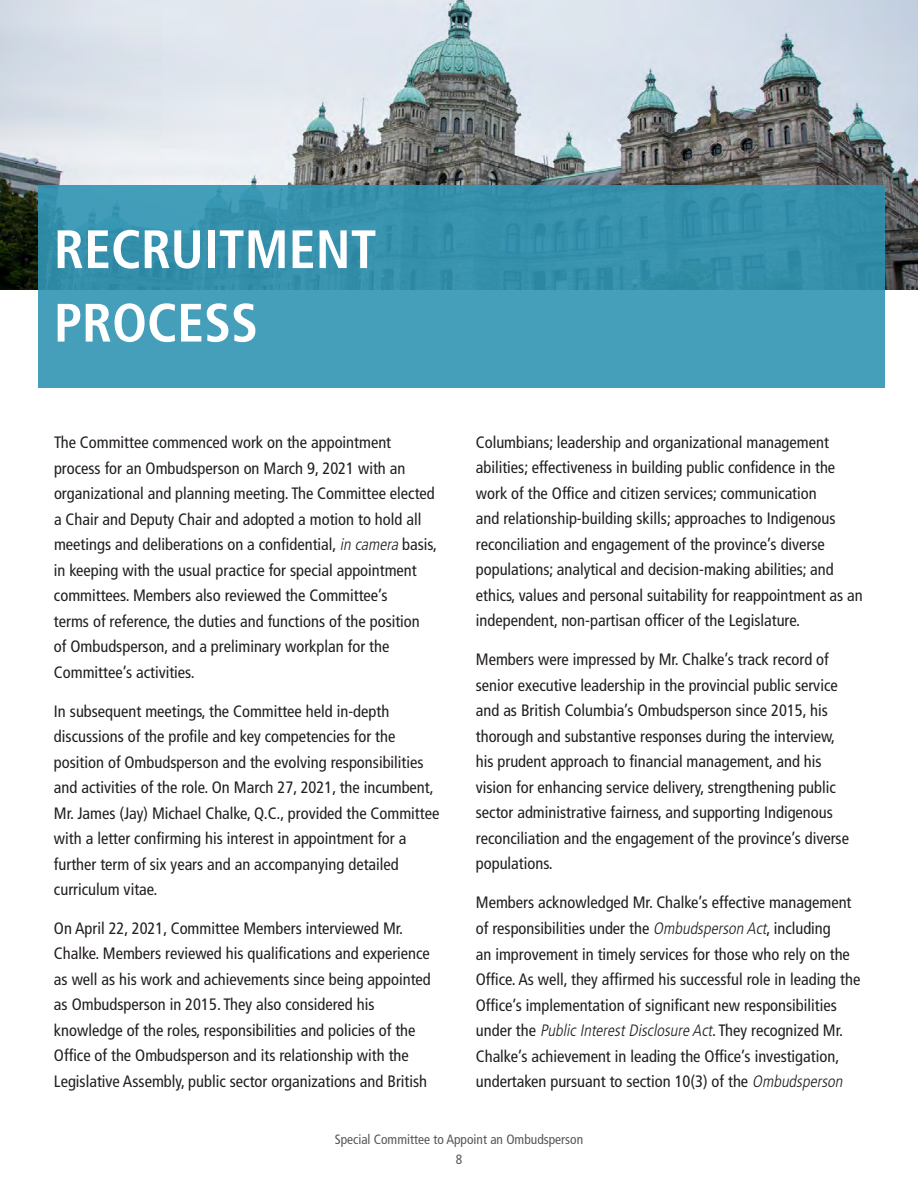
<style>
.page{position:relative;width:918px;height:1188px;background:#fff}
.page>*{position:absolute;margin:0;border:0;box-sizing:border-box;transform-origin:0 0}
.Section_Heading{font:700 condensed 54px/73.5px "Frutiger LT Std";color:#fff}
.Body_Text-Final{font:condensed 16.5px/25.5px "Frutiger LT Std";color:#231f20}
.t1{font:condensed 13.5px/20.1px "Frutiger LT Std";color:#57585a;text-align:center}
.s1{font-weight:300;font-style:italic}
</style>
<div class="page">
<img style="left:0;top:0;width:918px;height:290px">
<svg style="left:38px;top:186px;width:847px;height:202px;background:#3d97b3"></svg>
<p class="Section_Heading" style="left:54px;top:213px;width:324px">RECRUITMENT<br>PROCESS</p>
<p class="Body_Text-Final" style="left:54px;top:430px;width:384px">The Committee commenced work on the appointment process for an Ombudsperson on March 9, 2021 with an organizational and planning meeting. The Committee elected a Chair and Deputy Chair and adopted a motion to hold all meetings and deliberations on a confidential, <span class="s1">in camera</span> basis, in keeping with the usual practice for special appointment committees. Members also reviewed the Committee’s<br>terms of reference, the duties and functions of the position<br>of Ombudsperson, and a preliminary workplan for the Committee’s activities.</p>
<p class="Body_Text-Final" style="left:54px;top:698px;width:387px">In subsequent meetings, the Committee held in-depth discussions of the profile and key competencies for the position of Ombudsperson and the evolving responsibilities and activities of the role. On March 27, 2021, the incumbent, Mr. James (Jay) Michael Chalke, Q.C., provided the Committee with a letter confirming his interest in appointment for a further term of six years and an accompanying detailed curriculum vitae.</p>
<p class="Body_Text-Final" style="left:54px;top:916px;width:378px">On April 22, 2021, Committee Members interviewed Mr.<br>Chalke. Members reviewed his qualifications and experience as well as his work and achievements since being appointed as Ombudsperson in 2015. They also considered his knowledge of the roles, responsibilities and policies of the Office of the Ombudsperson and its relationship with the Legislative Assembly, public sector organizations and British</p>
<p class="Body_Text-Final" style="left:476px;top:430px;width:388px">Columbians; leadership and organizational management abilities; effectiveness in building public confidence in the work of the Office and citizen services; communication<br>and relationship-building skills; approaches to Indigenous reconciliation and engagement of the province’s diverse populations; analytical and decision-making abilities; and ethics, values and personal suitability for reappointment as an independent, non-partisan officer of the Legislature.</p>
<p class="Body_Text-Final" style="left:476px;top:647px;width:375px">Members were impressed by Mr. Chalke’s track record of senior executive leadership in the provincial public service and as British Columbia’s Ombudsperson since 2015, his thorough and substantive responses during the interview, his prudent approach to financial management, and his vision for enhancing service delivery, strengthening public sector administrative fairness, and supporting Indigenous reconciliation and the engagement of the province’s diverse populations.</p>
<p class="Body_Text-Final" style="left:476px;top:890px;width:386px">Members acknowledged Mr. Chalke’s effective management of responsibilities under the <span class="s1">Ombudsperson Act</span>, including<br>an improvement in timely services for those who rely on the Office. As well, they affirmed his successful role in leading the Office’s implementation of significant new responsibilities<br>u n d e r t h e <span class="s1">PublicInterestDisclosure Act</span>. Th ey re c o g n i z e d M r.<br>Chalke’s achievement in leading the Office’s investigation, undertaken pursuant to section 10(3) of the <span class="s1">Ombudsperson</span></p>
<p class="t1" style="left:335px;top:1129px;width:250px">Special Committee to Appoint an Ombudsperson<br>8</p>
</div>
